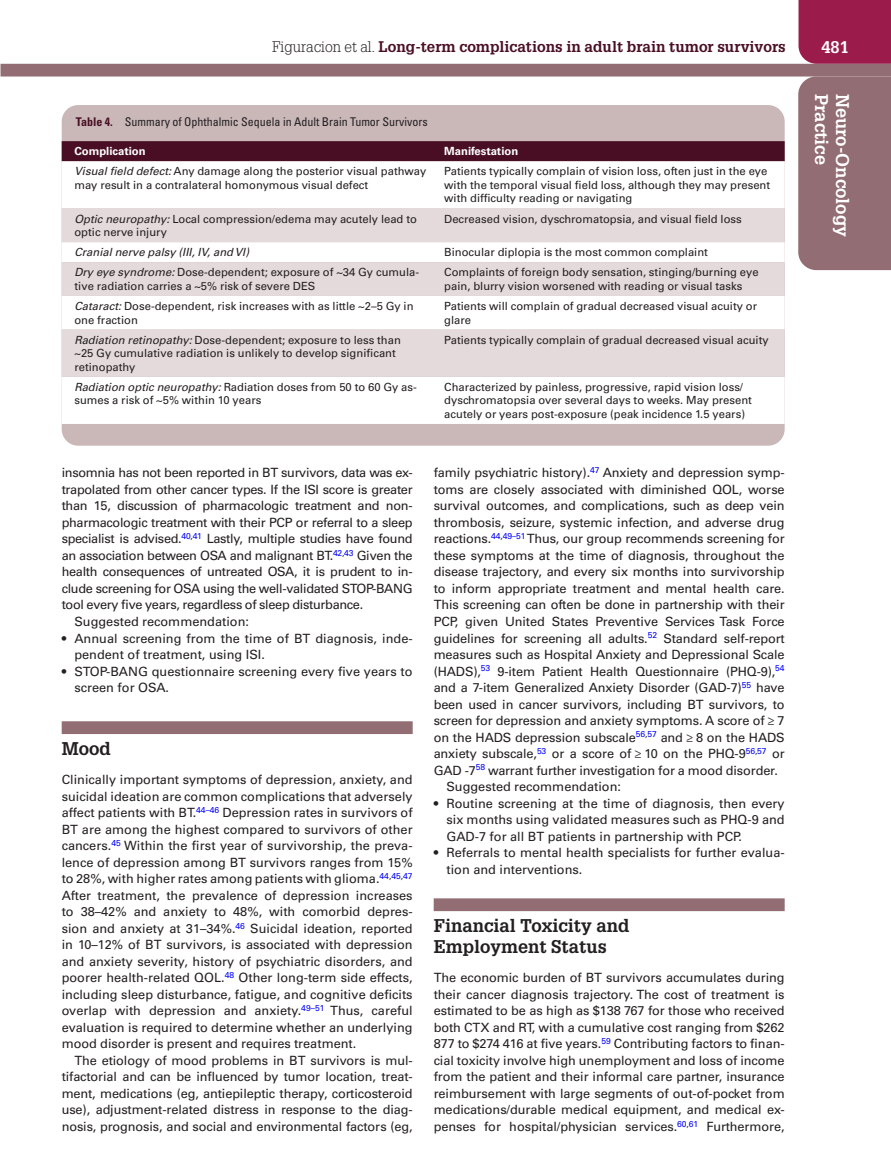
<style>
.page{position:relative;width:891px;height:1175px;background:#fff}
.page>*{position:absolute;margin:0;border:0;box-sizing:border-box;transform-origin:0 0}
.t1{font:700 18px/21px "Glypha LT Std";color:#231f20}
.t2{font:700 18px "Glypha LT Std";color:#fff}
.t3{font:700 16.5px "Glypha LT Std";color:#fff}
.t4{font:700 15px "Glypha LT Std";color:#490e24}
.t5{font:12.75px/16.5px "Univers LT Std";letter-spacing:-.01em;color:#231f20;text-align:justify}
.t6{font:condensed 12px "Univers LT Std";color:#231f20}
.t7{font:11.25px/13.5px "Univers LT Std";color:#231f20}
.t8{font:italic 11.25px "Univers LT Std";color:#231f20}
.t9{font:700 11.25px "Univers LT Std";color:#fff}
.s1{font-weight:300;color:#231f20}
.s2{font-weight:700;color:#490e24}
.s3{font-style:italic}
</style>
<div class="page">
<div style="left:1px;top:64px;width:890px;height:12px;background:#926d73"></div>
<div style="left:798px;top:76px;width:93px;height:194px;background:#926d73"></div>
<div style="left:799px;top:0;width:92px;height:64px;background:#9b1c4b"></div>
<div style="left:62px;top:721px;width:351px;height:13px;background:#926d73"></div>
<div style="left:434px;top:898px;width:351px;height:13px;background:#926d73"></div>
<div style="left:62px;top:105px;width:723px;height:341px;background:#cab8b9;border-radius:16px"></div>
<div style="left:62px;top:141px;width:723px;height:20px;background:#490e24"></div>
<div style="left:62px;top:161px;width:723px;height:263px;background:#fff"></div>
<svg style="left:62px;top:208px;width:723px;height:169px;fill:#e4dadb"></svg>
<p class="t4" style="left:272px;top:37px;width:515px"><span class="s1">Figuracion et al.</span> Long-term complications in adult brain tumor survivors</p>
<p class="t3" style="left:821px;top:37px;width:29px">481</p>
<p class="t6" style="left:76px;top:114px;width:353px"><span class="s2">Table 4.</span> Summary of Ophthalmic Sequela in Adult Brain Tumor Survivors</p>
<p class="t9" style="left:74px;top:145px;width:73px">Complication</p>
<p class="t9" style="left:444px;top:145px;width:75px">Manifestation</p>
<p class="t7" style="left:74px;top:165px;width:353px"><span class="s3">Visual field defect:</span> Any damage along the posterior visual pathway may result in a contralateral homonymous visual defect</p>
<p class="t7" style="left:444px;top:165px;width:327px">Patients typically complain of vision loss, often just in the eye with the temporal visual field loss, although they may present with difficulty reading or navigating</p>
<p class="t7" style="left:74px;top:212px;width:344px"><span class="s3">Optic neuropathy:</span> Local compression/edema may acutely lead to optic nerve injury</p>
<p class="t7" style="left:444px;top:212px;width:299px">Decreased vision, dyschromatopsia, and visual field loss</p>
<p class="t8" style="left:74px;top:246px;width:176px">Cranial nerve palsy (III, IV, and VI)</p>
<p class="t7" style="left:444px;top:246px;width:265px">Binocular diplopia is the most common complaint</p>
<p class="t7" style="left:74px;top:266px;width:346px"><span class="s3">Dry eye syndrome:</span> Dose-dependent; exposure of ~34 Gy cumula&shy;tive radiation carries a ~5% risk of severe DES</p>
<p class="t7" style="left:444px;top:266px;width:316px">Complaints of foreign body sensation, stinging/burning eye pain, blurry vision worsened with reading or visual tasks</p>
<p class="t7" style="left:74px;top:299px;width:341px"><span class="s3">Cataract:</span> Dose-dependent, risk increases with as little ~2–5 Gy in one fraction</p>
<p class="t7" style="left:444px;top:299px;width:314px">Patients will complain of gradual decreased visual acuity or glare</p>
<p class="t7" style="left:74px;top:333px;width:328px"><span class="s3">Radiation retinopathy:</span> Dose-dependent; exposure to less than ~25 Gy cumulative radiation is unlikely to develop significant retinopathy</p>
<p class="t7" style="left:444px;top:333px;width:326px">Patients typically complain of gradual decreased visual acuity</p>
<p class="t7" style="left:74px;top:380px;width:344px"><span class="s3">Radiation optic neuropathy:</span> Radiation doses from 50 to 60 Gy as&shy;sumes a risk of ~5% within 10 years</p>
<p class="t7" style="left:444px;top:380px;width:309px">Characterized by painless, progressive, rapid vision loss/ dyschromatopsia over several days to weeks. May present acutely or years post-exposure (peak incidence 1.5 years)</p>
<p class="t5" style="left:62px;top:465px;width:352px">insomnia has not been reported in BT survivors, data was ex-</p>
<p class="t5" style="left:62px;top:481px;width:352px">trapolated from other cancer types. If the ISI score is greater</p>
<p class="t5" style="left:62px;top:498px;width:352px">than 15, discussion of pharmacologic treatment and non-</p>
<p class="t5" style="left:62px;top:514px;width:352px">pharmacologic treatment with their PCP or referral to a sleep</p>
<p class="t5" style="left:62px;top:531px;width:353px">specialist is advised.<sup>40</sup><sup>,</sup><sup>41</sup> Lastly, multiple studies have found</p>
<p class="t5" style="left:62px;top:547px;width:352px">an association between OSA and malignant BT.<sup>42</sup><sup>,</sup><sup>43</sup> Given the</p>
<p class="t5" style="left:62px;top:564px;width:353px">health consequences of untreated OSA, it is prudent to in-</p>
<p class="t5" style="left:62px;top:580px;width:353px">clude screening for OSA using the well-validated STOP-BANG</p>
<p class="t5" style="left:62px;top:597px;width:303px">tool every five years, regardless of sleep disturbance.</p>
<p class="t5" style="left:74px;top:613px;width:176px">Suggested recommendation:</p>
<p class="t5" style="left:74px;top:630px;width:340px;text-indent:-13px">• Annual screening from the time of BT diagnosis, inde&shy;pendent of treatment, using ISI.</p>
<p class="t5" style="left:74px;top:663px;width:340px;text-indent:-13px">• STOP-BANG questionnaire screening every five years to screen for OSA.</p>
<h1 class="t1" style="left:62px;top:737px;width:50px">Mood</h1>
<p class="t5" style="left:62px;top:771px;width:353px">Clinically important symptoms of depression, anxiety, and suicidal ideation are common complications that adversely affect patients with BT.<sup>44–46</sup> Depression rates in survivors of BT are among the highest compared to survivors of other cancers.<sup>45</sup> Within the first year of survivorship, the preva&shy;lence of depression among BT survivors ranges from 15% to 28%, with higher rates among patients with glioma.<sup>44</sup><sup>,</sup><sup>45</sup><sup>,</sup><sup>47<br></sup>After treatment, the prevalence of depression increases to 38–42% and anxiety to 48%, with comorbid depres&shy;sion and anxiety at 31–34%.<sup>46</sup> Suicidal ideation, reported in 10–12% of BT survivors, is associated with depression and anxiety severity, history of psychiatric disorders, and poorer health-related QOL.<sup>48</sup> Other long-term side effects, including sleep disturbance, fatigue, and cognitive deficits overlap with depression and anxiety.<sup>49–51</sup> Thus, careful evaluation is required to determine whether an underlying mood disorder is present and requires treatment.</p>
<p class="t5" style="left:62px;top:1052px;width:353px;text-indent:13px">The etiology of mood problems in BT survivors is mul&shy;tifactorial and can be influenced by tumor location, treat&shy;ment, medications (eg, antiepileptic therapy, corticosteroid use), adjustment-related distress in response to the diag&shy;nosis, prognosis, and social and environmental factors (eg,</p>
<p class="t5" style="left:434px;top:465px;width:352px">family psychiatric history).<sup>47</sup> Anxiety and depression symp-</p>
<p class="t5" style="left:434px;top:481px;width:352px">toms are closely associated with diminished QOL, worse</p>
<p class="t5" style="left:434px;top:498px;width:352px">survival outcomes, and complications, such as deep vein</p>
<p class="t5" style="left:434px;top:514px;width:353px">thrombosis, seizure, systemic infection, and adverse drug</p>
<p class="t5" style="left:434px;top:531px;width:353px">reactions.<sup>44</sup><sup>,</sup><sup>49–51</sup> Thus, our group recommends screening for</p>
<p class="t5" style="left:434px;top:547px;width:353px">these symptoms at the time of diagnosis, throughout the</p>
<p class="t5" style="left:434px;top:564px;width:353px">disease trajectory, and every six months into survivorship</p>
<p class="t5" style="left:434px;top:580px;width:353px">to inform appropriate treatment and mental health care.</p>
<p class="t5" style="left:434px;top:597px;width:352px">This screening can often be done in partnership with their</p>
<p class="t5" style="left:434px;top:613px;width:352px">PCP, given United States Preventive Services Task Force</p>
<p class="t5" style="left:434px;top:630px;width:353px">guidelines for screening all adults.<sup>52</sup> Standard self-report</p>
<p class="t5" style="left:434px;top:646px;width:352px">measures such as Hospital Anxiety and Depressional Scale</p>
<p class="t5" style="left:434px;top:663px;width:352px">(HADS),<sup>53</sup> 9-item Patient Health Questionnaire (PHQ-9),<sup>54</sup></p>
<p class="t5" style="left:434px;top:679px;width:353px">and a 7-item Generalized Anxiety Disorder (GAD-7)<sup>55</sup> have</p>
<p class="t5" style="left:434px;top:696px;width:353px">been used in cancer survivors, including BT survivors, to</p>
<p class="t5" style="left:434px;top:712px;width:352px">screen for depression and anxiety symptoms. A score of ≥ 7</p>
<p class="t5" style="left:434px;top:729px;width:353px">on the HADS depression subscale<sup>56</sup><sup>,</sup><sup>57</sup> and ≥ 8 on the HADS</p>
<p class="t5" style="left:434px;top:745px;width:352px">anxiety subscale,<sup>53</sup> or a score of ≥ 10 on the PHQ-9<sup>56</sup><sup>,</sup><sup>57</sup> or</p>
<p class="t5" style="left:434px;top:762px;width:346px">GAD -7<sup>58</sup> warrant further investigation for a mood disorder.</p>
<p class="t5" style="left:446px;top:778px;width:176px">Suggested recommendation:</p>
<p class="t5" style="left:446px;top:795px;width:340px;text-indent:-13px">• Routine screening at the time of diagnosis, then every six months using validated measures such as PHQ-9 and GAD-7 for all BT patients in partnership with PCP.</p>
<p class="t5" style="left:446px;top:844px;width:340px;text-indent:-13px">• Referrals to mental health specialists for further evalua&shy;tion and interventions.</p>
<h1 class="t1" style="left:434px;top:914px;width:197px">Financial Toxicity and<br>Employment Status</h1>
<p class="t5" style="left:434px;top:969px;width:353px">The economic burden of BT survivors accumulates during their cancer diagnosis trajectory. The cost of treatment is estimated to be as high as $138 767 for those who received both CTX and RT, with a cumulative cost ranging from $262<br>877 to $274 416 at five years.<sup>59</sup> Contributing factors to finan&shy;cial toxicity involve high unemployment and loss of income from the patient and their informal care partner, insurance reimbursement with large segments of out-of-pocket from medications/durable medical equipment, and medical ex&shy;penses for hospital/physician services.<sup>60</sup><sup>,</sup><sup>61</sup> Furthermore,</p>
<h1 class="t2" style="left:833px;top:94px;width:73px;rotate:90deg">Practice</h1>
<h1 class="t2" style="left:854px;top:94px;width:145px;rotate:90deg">Neuro-Oncology</h1>
</div>
